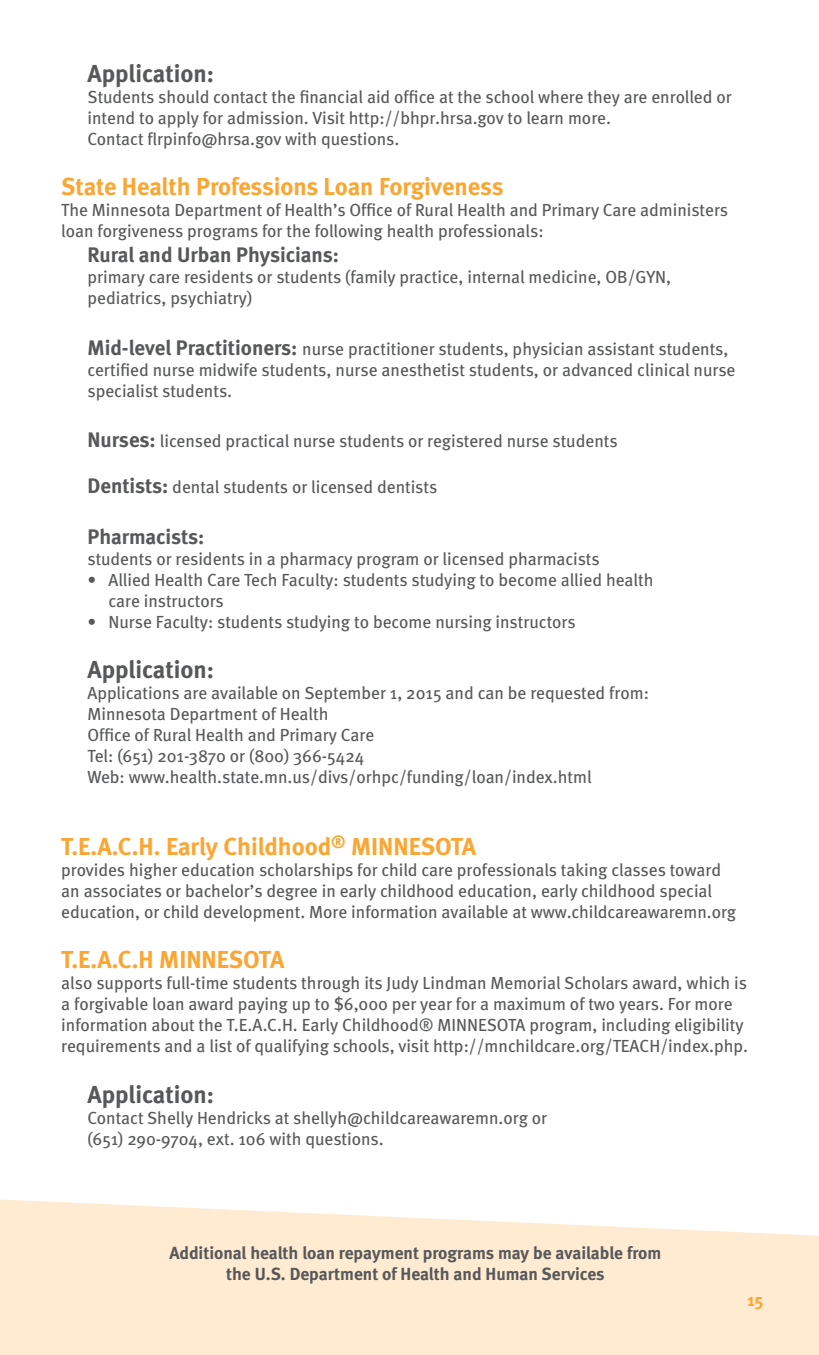
<style>
.page{position:relative;width:819px;height:1355px;background:#fff}
.page>*{position:absolute;margin:0;border:0;box-sizing:border-box;transform-origin:0 0}
.t1{font:700 24.5px "Meta";color:#faa633}
.t2{font:700 24.5px "Meta";color:#57585a}
.t3{font:700 21px "Meta";letter-spacing:-.005em;color:#57585a}
.t4{font:17.5px/21px "Meta";color:#57585a}
.t5{font:700 17.5px/21px "Meta";color:#57585a;text-align:center}
.h2{font:700 17.5px "Meta Pro";color:#faa633}
.s1{font-weight:700;font-size:21px}
</style>
<div class="page">
<svg style="left:0;top:1199px;width:819px;height:155px;background:#feedd6"></svg>
<p class="t2" style="left:87px;top:59px;width:128px">Application:</p>
<p class="t4" style="left:88px;top:86px;width:646px">Students should contact the financial aid office at the school where they are enrolled or intend to apply for admission. Visit http://bhpr.hrsa.gov to learn more.</p>
<p class="t4" style="left:88px;top:128px;width:313px">Contact flrpinfo@hrsa.gov with questions.</p>
<p class="t1" style="left:61px;top:172px;width:444px">State Health Professions Loan Forgiveness</p>
<p class="t4" style="left:61px;top:199px;width:668px">The Minnesota Department of Health’s Office of Rural Health and Primary Care administers loan forgiveness programs for the following health professionals:</p>
<p class="t3" style="left:88px;top:242px;width:253px">Rural and Urban Physicians:</p>
<p class="t4" style="left:88px;top:266px;width:585px">primary care residents or students (family practice, internal medicine, OB/GYN,</p>
<p class="t4" style="left:88px;top:287px;width:166px">pediatrics, psychiatry)</p>
<p class="t4" style="left:88px;top:338px;width:650px"><span class="s1">Mid-level Practitioners:</span> nurse practitioner students, physician assistant students, certified nurse midwife students, nurse anesthetist students, or advanced clinical nurse specialist students.</p>
<p class="t4" style="left:88px;top:430px;width:532px"><span class="s1">Nurses:</span> licensed practical nurse students or registered nurse students</p>
<p class="t4" style="left:88px;top:476px;width:351px"><span class="s1">Dentists:</span> dental students or licensed dentists</p>
<p class="t3" style="left:88px;top:524px;width:118px">Pharmacists:</p>
<p class="t4" style="left:88px;top:548px;width:514px">students or residents in a pharmacy program or licensed pharmacists</p>
<p class="t4" style="left:88px;top:569px;width:568px">• Allied Health Care Tech Faculty: students studying to become allied health</p>
<p class="t4" style="left:108px;top:590px;width:117px">care instructors</p>
<p class="t4" style="left:88px;top:611px;width:490px">• Nurse Faculty: students studying to become nursing instructors</p>
<p class="t2" style="left:87px;top:655px;width:128px">Application:</p>
<p class="t4" style="left:88px;top:682px;width:563px">Applications are available on September 1, 2015 and can be requested from:</p>
<p class="t4" style="left:88px;top:703px;width:243px">Minnesota Department of Health</p>
<p class="t4" style="left:88px;top:724px;width:288px">Office of Rural Health and Primary Care</p>
<p class="t4" style="left:88px;top:745px;width:279px">Tel: (651) 201-3870 or (800) 366-5424</p>
<p class="t4" style="left:88px;top:766px;width:506px">Web: www.health.state.mn.us/divs/orhpc/funding/loan/index.html</p>
<p class="t1" style="left:61px;top:831px;width:416px">T.E.A.C.H. Early Childhood<sup>®</sup> MINNESOTA</p>
<p class="t4" style="left:61px;top:859px;width:676px">provides higher education scholarships for child care professionals taking classes toward an associates or bachelor’s degree in early childhood education, early childhood special education, or child development. More information available at www.childcareawaremn.org</p>
<p class="t1" style="left:61px;top:945px;width:225px">T.E.A.C.H MINNESOTA</p>
<p class="t4" style="left:61px;top:972px;width:688px">also supports full-time students through its Judy Lindman Memorial Scholars award, which is a forgivable loan award paying up to $6,000 per year for a maximum of two years. For more information about the T.E.A.C.H. Early Childhood® MINNESOTA program, including eligibility requirements and a list of qualifying schools, visit http://mnchildcare.org/TEACH/index.php.</p>
<p class="t2" style="left:87px;top:1079px;width:128px">Application:</p>
<p class="t4" style="left:88px;top:1106px;width:461px">Contact Shelly Hendricks at shellyh@childcareawaremn.org or</p>
<p class="t4" style="left:88px;top:1127px;width:298px">(651) 290-9704, ext. 106 with questions.</p>
<p class="t5" style="left:169px;top:1242px;width:493px">Additional health loan repayment programs may be available from the U.S. Department of Health and Human Services</p>
<p class="h2" style="left:747px;top:1288px;width:18px">15</p>
</div>
